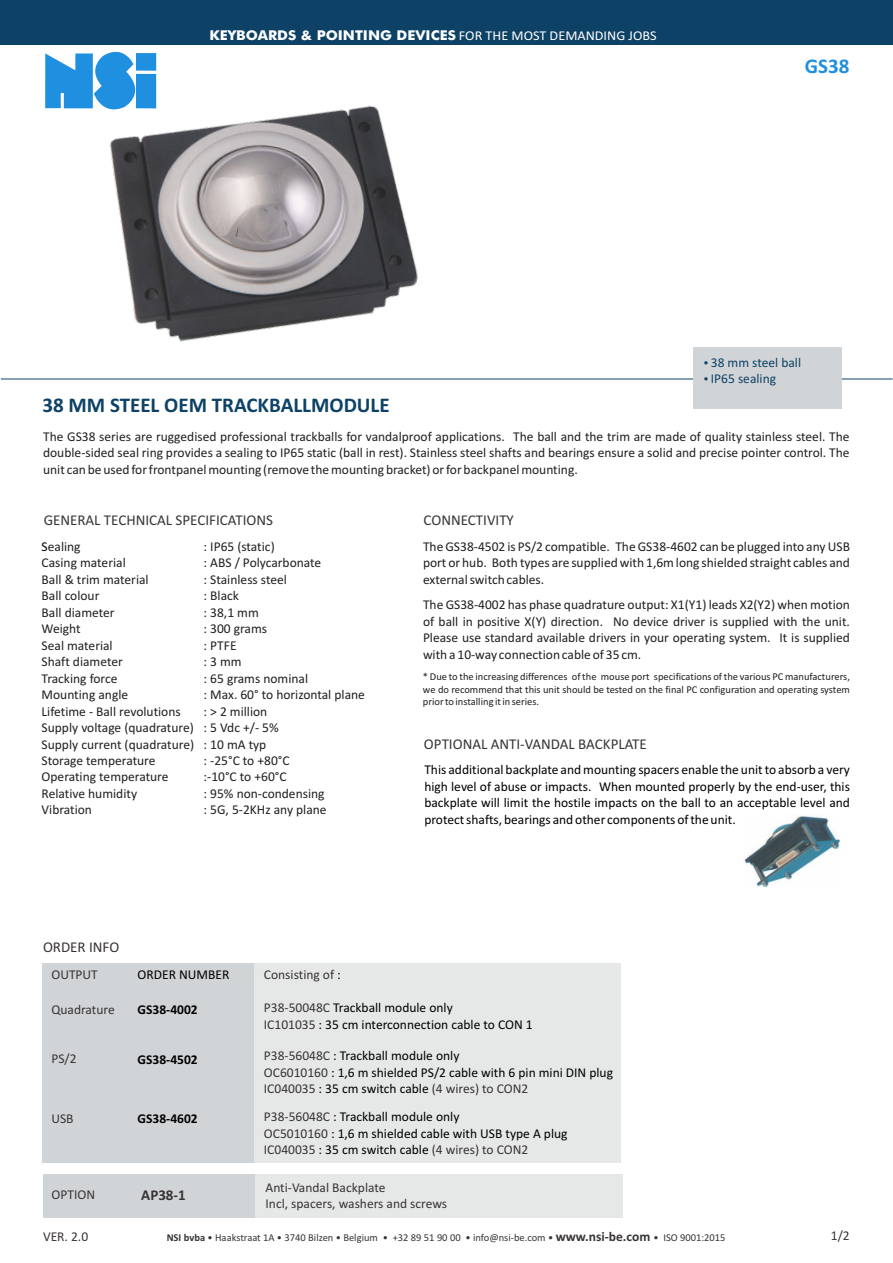
<style>
.page{position:relative;width:893px;height:1263px;background:#fff}
.page>*{position:absolute;margin:0;border:0;box-sizing:border-box;transform-origin:0 0}
.t1{font:700 21px "Calibri";color:#0d4266}
.t2{font:700 21px "Calibri";color:#1f8fe0}
.t3{font:15px "Calibri";color:#383336}
.t4{font:700 15px "Calibri";color:#383336}
.t5{font:13.5px/16.5px "Calibri";color:#211f1f;text-align:justify}
.t6{font:13.5px/16.5px "Calibri";color:#000}
.t7{font:13.5px/16.5px "Calibri";color:#383336}
.t8{font:700 13.5px "Futura BT";color:#fff;scale:1.05 1}
.t9{font:700 13.5px "Calibri";color:#000}
.t10{font:13.5px/16.5px "Calibri";color:#0d4266}
.t11{font:10.5px/12.8px "Calibri";color:#211f1f;text-align:justify}
.t12{font:10.5px "Calibri";color:#383336}
.s1{font-family:"Calibri";font-weight:400}
.s2{color:#000}
.s3{color:#383336}
.s4{font-weight:700}
.s5{font-weight:700;font-size:13.5px}
</style>
<div class="page">
<img style="left:743px;top:816px;width:97px;height:72px">
<div style="left:244px;top:1174px;width:378px;height:44px;background:#e6e8e8"></div>
<svg style="left:45px;top:51px;width:89px;height:58px"></svg>
<div style="left:136px;top:53px;width:20px;height:18px;background:#1f8fe0"></div>
<div style="left:0;top:1px;width:893px;height:44px;background:#0d4266"></div>
<hr style="left:1px;top:379px;width:892px;height:1px;background:#0d4266">
<div style="left:43px;top:1174px;width:212px;height:44px;background:#d1d4d6"></div>
<div style="left:694px;top:347px;width:148px;height:62px;background:#d1d4d6"></div>
<div style="left:247px;top:963px;width:374px;height:199px;background:#e6e8e8"></div>
<div style="left:42px;top:963px;width:212px;height:199px;background:#d1d4d6"></div>
<img style="left:77px;top:65px;width:368px;height:315px">
<p class="t8" style="left:209px;top:30px;width:427px">KEYBOARDS &amp; POINTING DEVICES <span class="s1">FOR THE MOST DEMANDING JOBS</span></p>
<h1 class="t2" style="left:805px;top:57px;width:46px">GS38</h1>
<h1 class="t1" style="left:43px;top:397px;width:349px">38 MM STEEL OEM TRACKBALLMODULE</h1>
<p class="t10" style="left:711px;top:355px;width:92px">38 mm steel ball<br>IP65 sealing</p>
<p class="t5" style="left:43px;top:429px;width:808px">The GS38 series are ruggedised professional trackballs for vandalproof applications. The ball and the trim are made of quality stainless steel. The double-sided seal ring provides a sealing to IP65 static (ball in rest). Stainless steel shafts and bearings ensure a solid and precise pointer control. The unit can be used for frontpanel mounting (remove the mounting bracket) or for backpanel mounting.</p>
<p class="t3" style="left:44px;top:513px;width:231px">GENERAL TECHNICAL SPECIFICATIONS</p>
<p class="t5" style="left:42px;top:539px;width:41px"><span class="s2">S</span>ealing</p>
<p class="t5" style="left:204px;top:539px;width:73px">: IP65 (static)</p>
<p class="t5" style="left:42px;top:556px;width:86px">Casing material</p>
<p class="t5" style="left:204px;top:556px;width:119px">: ABS / Polycarbonate</p>
<p class="t5" style="left:42px;top:572px;width:109px">Ball &amp; trim material</p>
<p class="t5" style="left:204px;top:572px;width:85px">: Stainless steel</p>
<p class="t5" style="left:42px;top:588px;width:59px">Ball colour</p>
<p class="t5" style="left:204px;top:588px;width:37px">: Black</p>
<p class="t5" style="left:42px;top:605px;width:74px">Ball diameter</p>
<p class="t5" style="left:204px;top:605px;width:57px">: 38,1 mm</p>
<p class="t5" style="left:42px;top:621px;width:41px">Weight</p>
<p class="t5" style="left:204px;top:621px;width:65px">: 300 grams</p>
<p class="t5" style="left:42px;top:638px;width:73px">Seal material</p>
<p class="t5" style="left:204px;top:638px;width:35px">: PTFE</p>
<p class="t5" style="left:42px;top:654px;width:83px">Shaft diameter</p>
<p class="t5" style="left:204px;top:654px;width:40px">: 3 mm</p>
<p class="t5" style="left:42px;top:671px;width:77px">Tracking force</p>
<p class="t5" style="left:204px;top:671px;width:106px">: 65 grams nominal</p>
<p class="t5" style="left:42px;top:687px;width:88px">Mounting angle</p>
<p class="t5" style="left:204px;top:687px;width:163px">: Max. 60° to horizontal plane</p>
<p class="t5" style="left:42px;top:704px;width:141px">Lifetime - Ball revolutions</p>
<p class="t5" style="left:42px;top:704px;width:239px;text-align:left;text-indent:162px">: &gt; 2 million<br>Supply voltage (quadrature) : 5 Vdc +/- 5%<br>Supply current (quadrature) : 10 mA typ<br>Storage temperature</p>
<p class="t5" style="left:204px;top:753px;width:88px">: -25°C to +80°C</p>
<p class="t5" style="left:42px;top:770px;width:128px">Operating temperature</p>
<p class="t5" style="left:204px;top:770px;width:84px">:-10°C to +60°C</p>
<p class="t5" style="left:42px;top:786px;width:97px">Relative humidity</p>
<p class="t5" style="left:204px;top:786px;width:123px">: 95% non-condensing</p>
<p class="t5" style="left:42px;top:803px;width:52px">Vibration</p>
<p class="t5" style="left:204px;top:803px;width:125px">: 5G, 5-2KHz any plane</p>
<p class="t3" style="left:43px;top:941px;width:78px">ORDER INFO</p>
<p class="t3" style="left:424px;top:514px;width:92px">CONNECTIVITY</p>
<p class="t5" style="left:423px;top:539px;width:428px">The GS38-4502 is PS/2 compatible. The GS38-4602 can be plugged into any USB port or hub. Both types are supplied with 1,6m long shielded straight cables and external switch cables.</p>
<p class="t5" style="left:423px;top:598px;width:428px">The GS38-4002 has phase quadrature output: X1(Y1) leads X2(Y2) when motion of ball in positive X(Y) direction. No device driver is supplied with the unit.<br>Please use standard available drivers in your operating system. It is supplied with a 10-way connection cable of 35 cm.</p>
<p class="t11" style="left:423px;top:671px;width:428px">* Due to the increasing differences of the mouse port specifications of the various PC manufacturers, we do recommend that this unit should be tested on the final PC configuration and operating system prior to installing it in series.</p>
<p class="t3" style="left:424px;top:738px;width:224px">OPTIONAL ANTI-VANDAL BACKPLATE</p>
<p class="t6" style="left:424px;top:763px;width:427px;text-align:justify">This additional backplate and mounting spacers enable the unit to absorb a very high level of abuse or impacts. When mounted properly by the end-user, this backplate will limit the hostile impacts on the ball to an acceptable level and protect shafts, bearings and other components of the unit.</p>
<p class="t7" style="left:51px;top:967px;width:48px">OUTPUT</p>
<p class="t7" style="left:51px;top:1002px;width:65px">Quadrature</p>
<p class="t7" style="left:51px;top:1052px;width:27px">PS/2</p>
<p class="t7" style="left:51px;top:1111px;width:24px">USB</p>
<p class="t6" style="left:138px;top:968px;width:93px">ORDER NUMBER</p>
<p class="t9" style="left:138px;top:1004px;width:62px">GS38-4002</p>
<p class="t9" style="left:138px;top:1053px;width:62px">GS38-4502</p>
<p class="t9" style="left:138px;top:1113px;width:62px">GS38-4602</p>
<p class="t7" style="left:264px;top:968px;width:78px">Consisting of <span class="s2">:</span></p>
<p class="t6" style="left:264px;top:1001px;width:270px"><span class="s3">P38-50048C</span> Trackball module only<br><span class="s3">IC101035</span> : 35 cm interconnection cable to CON 1</p>
<p class="t6" style="left:264px;top:1048px;width:351px"><span class="s3">P38-56048C</span> : Trackball module only<br><span class="s3">OC6010160</span> : 1,6 m shielded PS/2 cable with 6 pin mini DIN plug<br><span class="s3">IC040035</span> : 35 cm switch cable <span class="s3">(4 wires) to CON2</span></p>
<p class="t6" style="left:264px;top:1109px;width:305px"><span class="s3">P38-56048C</span> : Trackball module only<br><span class="s3">OC5010160</span> : 1,6 m shielded cable with USB type A plug<br><span class="s3">IC040035</span> : 35 cm switch cable <span class="s3">(4 wires) to CON2</span></p>
<p class="t7" style="left:52px;top:1187px;width:45px">OPTION</p>
<p class="t4" style="left:141px;top:1189px;width:46px">AP38-1</p>
<p class="t7" style="left:266px;top:1180px;width:183px">Anti-Vandal Backplate<br>Incl, spacers, washers and screws</p>
<p class="t7" style="left:43px;top:1230px;width:47px">VER. 2.0</p>
<p class="t12" style="left:167px;top:1233px;width:560px"><span class="s4">NSI bvba</span> • Haakstraat 1A • 3740 Bilzen • Belgium • +32 89 51 90 00 • info@nsi-be.com • <span class="s5">www.nsi-be.com</span> • ISO 9001:2015</p>
<p class="t7" style="left:831px;top:1228px;width:20px">1/2</p>
</div>
